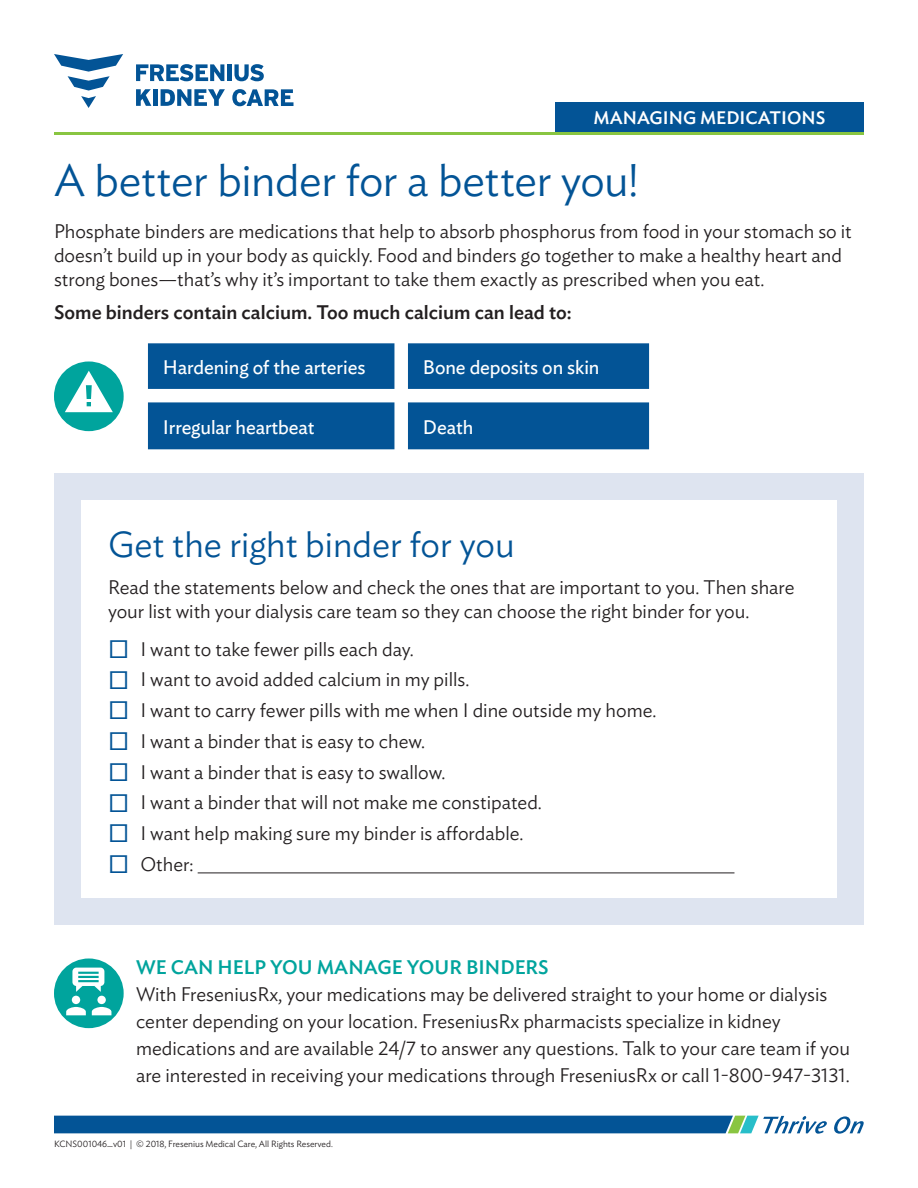
<style>
.page{position:relative;width:918px;height:1188px;background:#fff}
.page>*{position:absolute;margin:0;border:0;box-sizing:border-box;transform-origin:0 0}
.t1{font:300 45px "Ideal Sans";letter-spacing:-.01em;color:#035496}
.t2{font:300 36px "Ideal Sans";color:#035496}
.Body{font:300 19.5px/24px "Ideal Sans";color:#231f20}
.CTA_text{font:300 19.5px/27px "Ideal Sans";color:#231f20}
.Body-2{font:19.5px "Ideal Sans";letter-spacing:-.005em;color:#fff}
.Body-3{font:500 19.5px "Ideal Sans";color:#231f20}
.CTA_Head{font:500 19.5px "Ideal Sans";color:#00a49d}
.Eyebrow{font:500 18px "Ideal Sans";color:#fff}
.Copyright{font:300 9px "Ideal Sans";color:#231f20}
.s1{font-size:27px;color:#035496}
</style>
<div class="page">
<div style="left:54px;top:474px;width:810px;height:451px;background:#dee4f0"></div>
<svg style="left:834px;top:1116px;width:30px;height:18px"></svg>
<svg style="left:54px;top:1116px;width:773px;height:18px;background:#1f68a0"></svg>
<hr style="left:54px;top:132px;width:810px;height:3px;background:#89c541">
<svg style="left:54px;top:54px;width:69px;height:54px"></svg>
<svg style="left:136px;top:64px;width:88px;height:17px"></svg>
<div style="left:227px;top:64px;width:5px;height:17px;background:#035496"></div>
<svg style="left:234px;top:64px;width:30px;height:17px"></svg>
<svg style="left:232px;top:89px;width:62px;height:17px"></svg>
<svg style="left:136px;top:89px;width:15px;height:17px"></svg>
<hr style="left:153px;top:89px;width:4px;height:17px;background:#035496">
<svg style="left:161px;top:89px;width:64px;height:17px"></svg>
<div style="left:555px;top:102px;width:309px;height:30px;background:#035496"></div>
<div style="left:54px;top:958px;width:70px;height:70px;background:#00a49d;border-radius:50%"></div>
<svg style="left:66px;top:968px;width:45px;height:47px"></svg>
<svg style="left:148px;top:343px;width:501px;height:106px;background:#296ea6"></svg>
<div style="left:81px;top:501px;width:756px;height:397px;background:#fff"></div>
<hr style="left:198px;top:872px;width:536px;height:1px;background:#231f20">
<div style="left:54px;top:361px;width:70px;height:70px;background:#00a49d;border-radius:50%"></div>
<svg style="left:65px;top:371px;width:48px;height:41px"></svg>
<p class="Eyebrow" style="left:594px;top:104px;width:233px">MANAGING MEDICATIONS</p>
<p class="t1" style="left:54px;top:146px;width:586px">A better binder for a better you!</p>
<p class="Body" style="left:54px;top:218px;width:799px">Phosphate binders are medications that help to absorb phosphorus from food in your stomach so it doesn’t build up in your body as quickly. Food and binders go together to make a healthy heart and strong bones—that’s why it’s important to take them exactly as prescribed when you eat.</p>
<p class="Body-3" style="left:54px;top:297px;width:519px">Some binders contain calcium. Too much calcium can lead to:</p>
<p class="Body-2" style="left:163px;top:352px;width:204px">Hardening of the arteries</p>
<p class="Body-2" style="left:423px;top:352px;width:178px">Bone deposits on skin</p>
<p class="Body-2" style="left:163px;top:412px;width:153px">Irregular heartbeat</p>
<p class="Body-2" style="left:423px;top:412px;width:52px">Death</p>
<h2 class="t2" style="left:108px;top:517px;width:408px">Get the right binder for you</h2>
<p class="Body" style="left:108px;top:574px;width:688px">Read the statements below and check the ones that are important to you. Then share your list with your dialysis care team so they can choose the right binder for you.</p>
<p class="Body" style="left:108px;top:635px;width:307px"><span class="s1">•</span> I want to take fewer pills each day.</p>
<p class="Body" style="left:108px;top:666px;width:363px"><span class="s1">•</span> I want to avoid added calcium in my pills.</p>
<p class="Body" style="left:108px;top:697px;width:550px"><span class="s1">•</span> I want to carry fewer pills with me when I dine outside my home.</p>
<p class="Body" style="left:108px;top:728px;width:319px"><span class="s1">•</span> I want a binder that is easy to chew.</p>
<p class="Body" style="left:108px;top:758px;width:339px"><span class="s1">•</span> I want a binder that is easy to swallow.</p>
<p class="Body" style="left:108px;top:789px;width:435px"><span class="s1">•</span> I want a binder that will not make me constipated.</p>
<p class="Body" style="left:108px;top:820px;width:417px"><span class="s1">•</span> I want help making sure my binder is affordable.</p>
<p class="Body" style="left:108px;top:851px;width:87px"><span class="s1">•</span> Other:</p>
<p class="CTA_Head" style="left:136px;top:952px;width:414px">WE CAN HELP YOU MANAGE YOUR BINDERS</p>
<p class="CTA_text" style="left:136px;top:979px;width:715px">With FreseniusRx, your medications may be delivered straight to your home or dialysis center depending on your location. FreseniusRx pharmacists specialize in kidney medications and are available 24/7 to answer any questions. Talk to your care team if you are interested in receiving your medications through FreseniusRx or call 1-800-947-3131.</p>
<p class="Copyright" style="left:54px;top:1137px;width:280px">KCNS001046_v01 | © 2018, Fresenius Medical Care, All Rights Reserved.</p>
</div>
